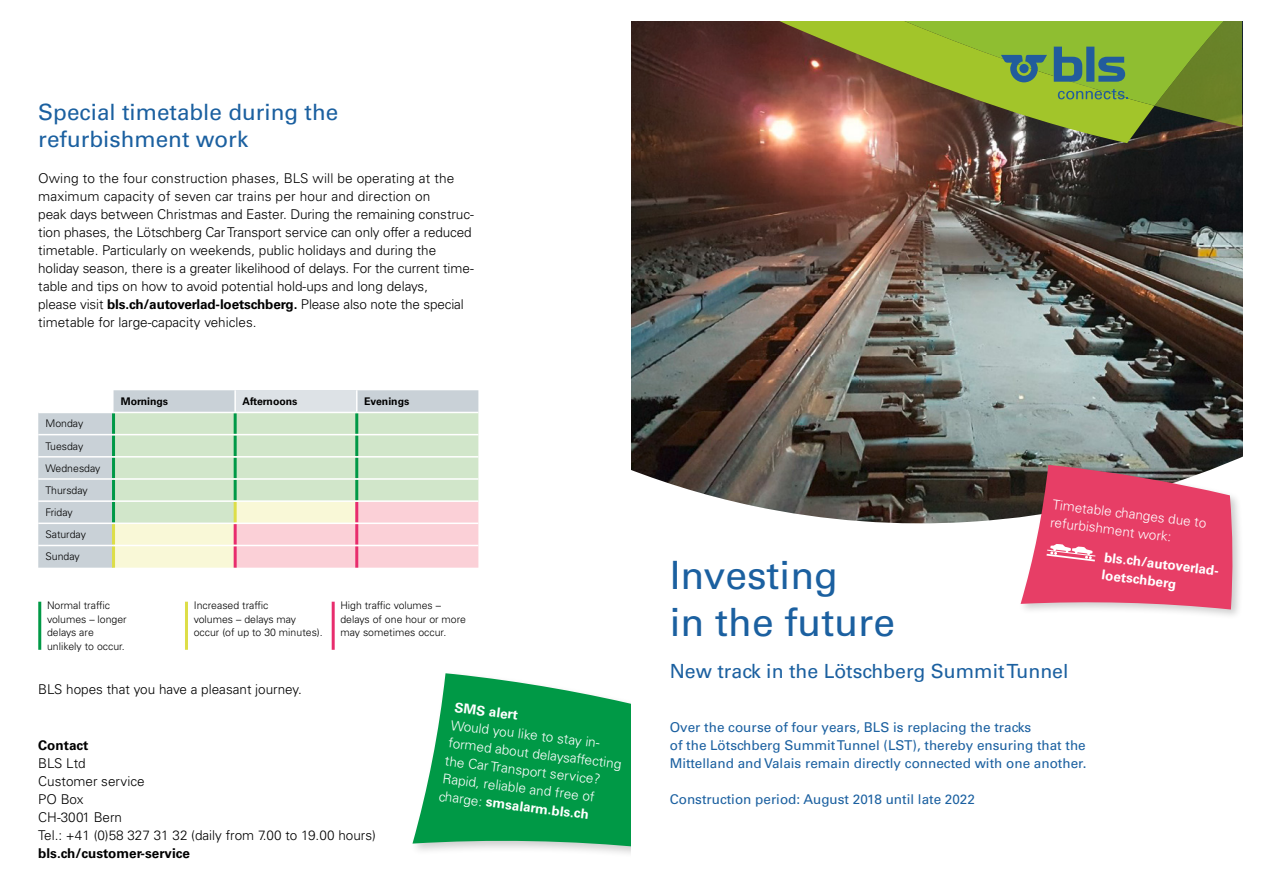
<style>
.page{position:relative;width:1263px;height:893px;background:#fff}
.page>*{position:absolute;margin:0;border:0;box-sizing:border-box;transform-origin:0 0}
.t1{font:39px/46.8px "Univers LT Std";color:#1b60a0}
.t2{font:22.5px/27px "Univers LT Std";color:#1b60a0}
.t3{font:19.5px "Univers LT Std";color:#1b60a0}
.t4{font:300 13.5px/18px "Univers LT Std";color:#000}
.t5{font:13.5px/18px "Univers LT Std";color:#1b60a0}
.t6{font:300 13.5px/18px "Univers LT Std";color:#fff}
.t7{font:700 13.5px/18px "Univers LT Std";color:#fff}
.t8{font:700 13.5px "Univers LT Std";color:#000}
.t9{font:300 10.5px/13.5px "Univers LT Std";color:#000}
.t10{font:700 10.5px "Univers LT Std";color:#000}
.s1{font-weight:700}
</style>
<div class="page">
<img style="left:631px;top:21px;width:611px;height:263px">
<div style="left:409px;top:670px;width:258px;height:191px;background:#000;opacity:.2"></div>
<svg style="left:412px;top:673px;width:219px;height:175px"></svg>
<img style="left:631px;top:284px;width:612px;height:577px">
<div style="left:653px;top:543px;width:259px;height:112px;background:#fff"></div>
<div style="left:652px;top:645px;width:451px;height:180px;background:#fff"></div>
<div style="left:1017px;top:462px;width:226px;height:159px;background:#000;opacity:.2"></div>
<svg style="left:1020px;top:465px;width:213px;height:144px;background:#da5473"></svg>
<svg style="left:38px;top:390px;width:76px;height:178px;background:#d0d7dc"></svg>
<hr style="left:112px;top:413px;width:3px;height:21px;background:#009946">
<hr style="left:112px;top:435px;width:3px;height:21px;background:#009946">
<hr style="left:112px;top:458px;width:3px;height:20px;background:#009946">
<hr style="left:112px;top:480px;width:3px;height:20px;background:#009946">
<hr style="left:112px;top:502px;width:3px;height:21px;background:#009946">
<hr style="left:112px;top:524px;width:3px;height:21px;background:#ddde48">
<hr style="left:112px;top:546px;width:3px;height:22px;background:#ddde48">
<hr style="left:38px;top:434px;width:76px;height:1px;background:#fff">
<hr style="left:38px;top:456px;width:76px;height:2px;background:#fff">
<hr style="left:38px;top:478px;width:76px;height:2px;background:#fff">
<hr style="left:38px;top:500px;width:76px;height:2px;background:#fff">
<hr style="left:38px;top:523px;width:76px;height:1px;background:#fff">
<hr style="left:38px;top:545px;width:76px;height:1px;background:#fff">
<svg style="left:114px;top:390px;width:364px;height:178px;background:#dde1d0"></svg>
<hr style="left:114px;top:412px;width:121px;height:1px;background:#fff">
<hr style="left:235px;top:412px;width:122px;height:1px;background:#fff">
<hr style="left:357px;top:412px;width:121px;height:1px;background:#fff">
<hr style="left:38px;top:412px;width:76px;height:1px;background:#fff">
<hr style="left:38px;top:602px;width:3px;height:48px;background:#009946">
<hr style="left:185px;top:602px;width:3px;height:48px;background:#ddde48">
<hr style="left:332px;top:602px;width:3px;height:48px;background:#e82d6d">
<img style="left:726px;top:21px;width:428px;height:122px">
<svg style="left:847px;top:21px;width:395px;height:111px;background:#829737"></svg>
<h2 class="t2" style="left:38px;top:99px;width:302px">Special timetable during the refurbishment work</h2>
<p class="t4" style="left:38px;top:169px;width:437px">Owing to the four construction phases, BLS will be operating at the maximum capacity of seven car trains per hour and direction on<br>peak days between Christmas and Easter. During the remaining construc&shy;tion phases, the Lötschberg Car Transport service can only offer a reduced timetable. Particularly on weekends, public holidays and during the holiday season, there is a greater likelihood of delays. For the current time&shy;table and tips on how to avoid potential hold-ups and long delays,<br>please visit <span class="s1">bls.ch/autoverlad-loetschberg.</span> Please also note the special timetable for large-capacity vehicles.</p>
<p class="t10" style="left:121px;top:395px;width:49px">Mornings</p>
<p class="t10" style="left:242px;top:395px;width:57px">Afternoons</p>
<p class="t10" style="left:364px;top:395px;width:47px">Evenings</p>
<p class="t9" style="left:46px;top:413px;width:56px;line-height:22.2px">Monday<br>Tuesday<br>Wednesday<br>Thursday<br>Friday<br>Saturday<br>Sunday</p>
<p class="t9" style="left:47px;top:599px;width:81px">Normal traffic volumes – longer delays are unlikely to occur.</p>
<p class="t9" style="left:194px;top:599px;width:130px">Increased traffic<br>volumes – delays may occur (of up to 30 minutes).</p>
<p class="t9" style="left:340px;top:599px;width:127px">High traffic volumes – delays of one hour or more may sometimes occur.</p>
<p class="t4" style="left:38px;top:680px;width:265px">BLS hopes that you have a pleasant journey.</p>
<p class="t8" style="left:38px;top:738px;width:52px">Contact</p>
<p class="t4" style="left:38px;top:754px;width:339px">BLS Ltd<br>Customer service<br>PO Box<br>CH-3001 Bern<br>Tel.: +41 (0)58 327 31 32 (daily from 7.00 to 19.00 hours)</p>
<p class="t8" style="left:38px;top:846px;width:153px">bls.ch/customer-service</p>
<p class="t7" style="left:456px;top:698px;width:65px;rotate:7deg">SMS alert</p>
<p class="t6" style="left:449px;top:715px;width:179px;rotate:7deg">Would you like to stay in&shy;formed about delaysaffecting the Car Transport service?<br>Rapid, reliable and free of charge: <span class="s1">smsalarm.bls.ch</span></p>
<p class="t6" style="left:1054px;top:495px;width:157px;rotate:7deg">Timetable changes due to refurbishment work:</p>
<p class="t7" style="left:1105px;top:548px;width:120px;rotate:7deg">bls.ch/autoverlad&shy;loetschberg</p>
<h1 class="t1" style="left:670px;top:552px;width:227px">Investing<br>in the future</h1>
<h3 class="t3" style="left:670px;top:660px;width:400px">New track in the Lötschberg Summit Tunnel</h3>
<p class="t5" style="left:670px;top:719px;width:418px">Over the course of four years, BLS is replacing the tracks<br>of the Lötschberg Summit Tunnel (LST), thereby ensuring that the<br>Mittelland and Valais remain directly connected with one another.</p>
<p class="t5" style="left:670px;top:791px;width:307px">Construction period: August 2018 until late 2022</p>
</div>
